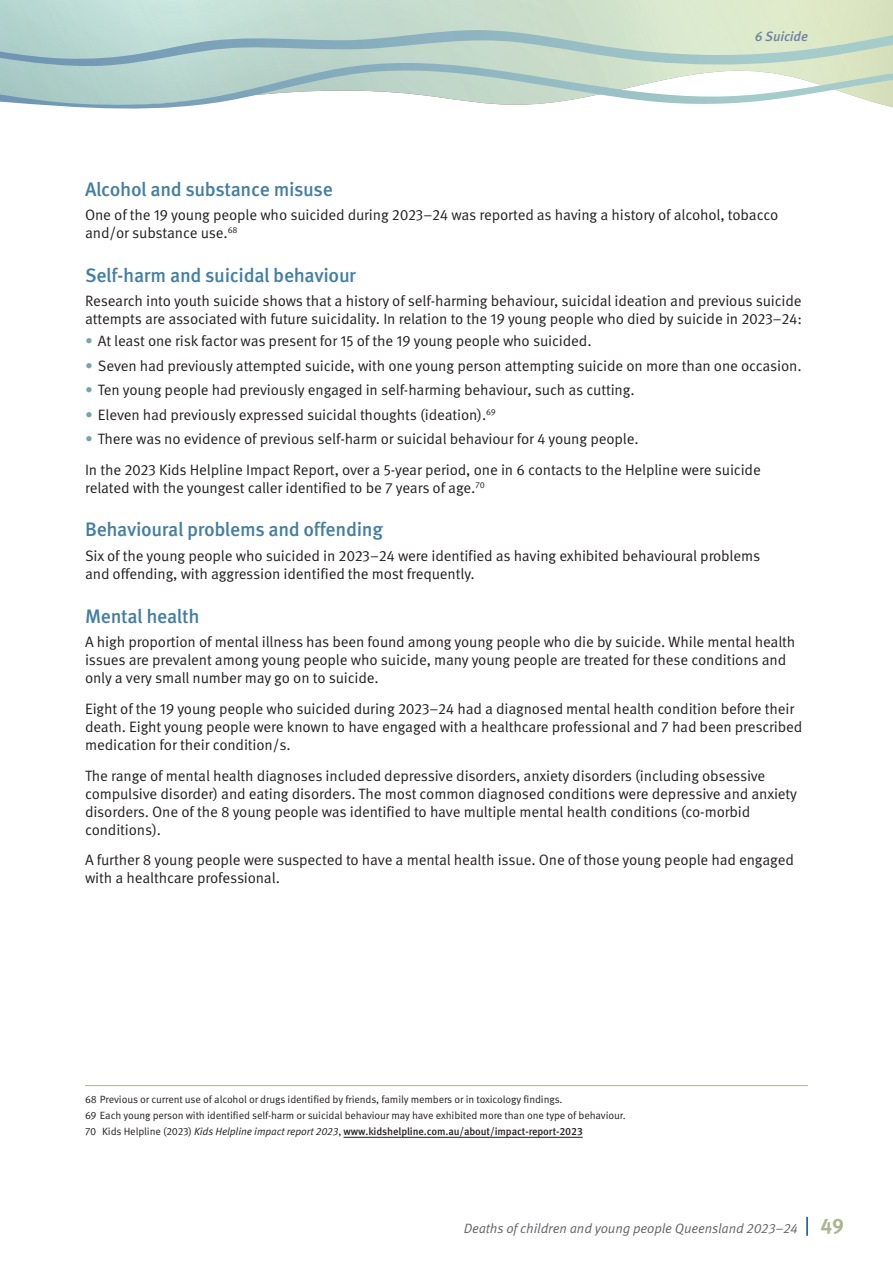
<style>
.page{position:relative;width:893px;height:1263px;background:#fff}
.page>*{position:absolute;margin:0;border:0;box-sizing:border-box;transform-origin:0 0}
.Heading_3{font:500 19.5px "Meta Pro";letter-spacing:-.015em;color:#447fa3}
.Body{font:15px/18px "Meta Pro Norm";letter-spacing:-.01em;color:#231f20}
.Body_Before{font:15px/18px "Meta Pro Norm";letter-spacing:-.01em;color:#231f20}
.t1{font:13.5px "Meta Pro Norm Ita";letter-spacing:-.01em;color:#636366}
.t2{font:italic 500 13.5px "Meta Pro";letter-spacing:-.01em;color:#6f81a4}
.Footnote_7pt{font:10.5px "Meta Pro Norm";letter-spacing:-.01em;color:#231f20}
.Footnote_7pt-2{font:500 10.5px "Meta Pro";letter-spacing:-.01em;color:#231f20}
.s1{color:#78a3b1}
.s2{font-family:"Meta Pro Norm";font-weight:400}
.s3{font-family:"Meta Pro Norm Ita";font-weight:400}
.s4{font-family:"Meta Pro";font-weight:700;font-size:21px;color:#abb592}
</style>
<div class="page">
<svg style="left:0;top:30px;width:893px;height:33px"></svg>
<svg style="left:0;top:63px;width:893px;height:46px"></svg>
<hr style="left:85px;top:1085px;width:723px;height:1px;background:#abb592">
<hr style="left:344px;top:1137px;width:239px;height:1px;background:#231f20">
<svg style="left:806px;top:1217px;width:2px;height:19px"></svg>
<p class="t2" style="left:755px;top:26px;width:55px">6 Suicide</p>
<h3 class="Heading_3" style="left:85px;top:174px;width:249px">Alcohol and substance misuse</h3>
<p class="Body" style="left:85px;top:205px;width:695px">One of the 19 young people who suicided during 2023–24 was reported as having a history of alcohol, tobacco and/or substance use.<sup>68</sup></p>
<h3 class="Heading_3" style="left:85px;top:260px;width:273px">Self-harm and suicidal behaviour</h3>
<p class="Body_Before" style="left:85px;top:291px;width:719px">Research into youth suicide shows that a history of self-harming behaviour, suicidal ideation and previous suicide attempts are associated with future suicidality. In relation to the 19 young people who died by suicide in 2023–24:</p>
<p class="Body" style="left:85px;top:331px;width:508px"><span class="s1">•</span> At least one risk factor was present for 15 of the 19 young people who suicided.</p>
<p class="Body" style="left:85px;top:356px;width:718px"><span class="s1">•</span> Seven had previously attempted suicide, with one young person attempting suicide on more than one occasion.</p>
<p class="Body" style="left:85px;top:380px;width:551px"><span class="s1">•</span> Ten young people had previously engaged in self-harming behaviour, such as cutting.</p>
<p class="Body" style="left:85px;top:404px;width:412px"><span class="s1">•</span> Eleven had previously expressed suicidal thoughts (ideation).<sup>69</sup></p>
<p class="Body" style="left:85px;top:429px;width:555px"><span class="s1">•</span> There was no evidence of previous self-harm or suicidal behaviour for 4 young people.</p>
<p class="Body" style="left:85px;top:459px;width:677px">In the 2023 Kids Helpline Impact Report, over a 5-year period, one in 6 contacts to the Helpline were suicide related with the youngest caller identified to be 7 years of age.<sup>70</sup></p>
<h3 class="Heading_3" style="left:85px;top:515px;width:300px">Behavioural problems and offending</h3>
<p class="Body" style="left:85px;top:546px;width:677px">Six of the young people who suicided in 2023–24 were identified as having exhibited behavioural problems and offending, with aggression identified the most frequently.</p>
<h3 class="Heading_3" style="left:85px;top:601px;width:116px">Mental health</h3>
<p class="Body" style="left:85px;top:632px;width:712px">A high proportion of mental illness has been found among young people who die by suicide. While mental health issues are prevalent among young people who suicide, many young people are treated for these conditions and only a very small number may go on to suicide.</p>
<p class="Body" style="left:85px;top:699px;width:719px">Eight of the 19 young people who suicided during 2023–24 had a diagnosed mental health condition before their death. Eight young people were known to have engaged with a healthcare professional and 7 had been prescribed medication for their condition/s.</p>
<p class="Body" style="left:85px;top:765px;width:714px">The range of mental health diagnoses included depressive disorders, anxiety disorders (including obsessive compulsive disorder) and eating disorders. The most common diagnosed conditions were depressive and anxiety disorders. One of the 8 young people was identified to have multiple mental health conditions (co-morbid conditions).</p>
<p class="Body" style="left:85px;top:850px;width:710px">A further 8 young people were suspected to have a mental health issue. One of those young people had engaged with a healthcare professional.</p>
<p class="Footnote_7pt" style="left:85px;top:1091px;width:479px">68 Previous or current use of alcohol or drugs identified by friends, family members or in toxicology findings.</p>
<p class="Footnote_7pt" style="left:85px;top:1107px;width:542px">69 Each young person with identified self-harm or suicidal behaviour may have exhibited more than one type of behaviour.</p>
<p class="Footnote_7pt-2" style="left:85px;top:1124px;width:499px"><span class="s2">70 Kids Helpline (2023)</span> <span class="s3">Kids Helpline impact report 2023</span><span class="s2">,</span> www.kidshelpline.com.au/about/impact-report-2023</p>
<p class="t1" style="left:464px;top:1218px;width:381px">Deaths of children and young people Queensland 2023–24 <span class="s4">49</span></p>
</div>
